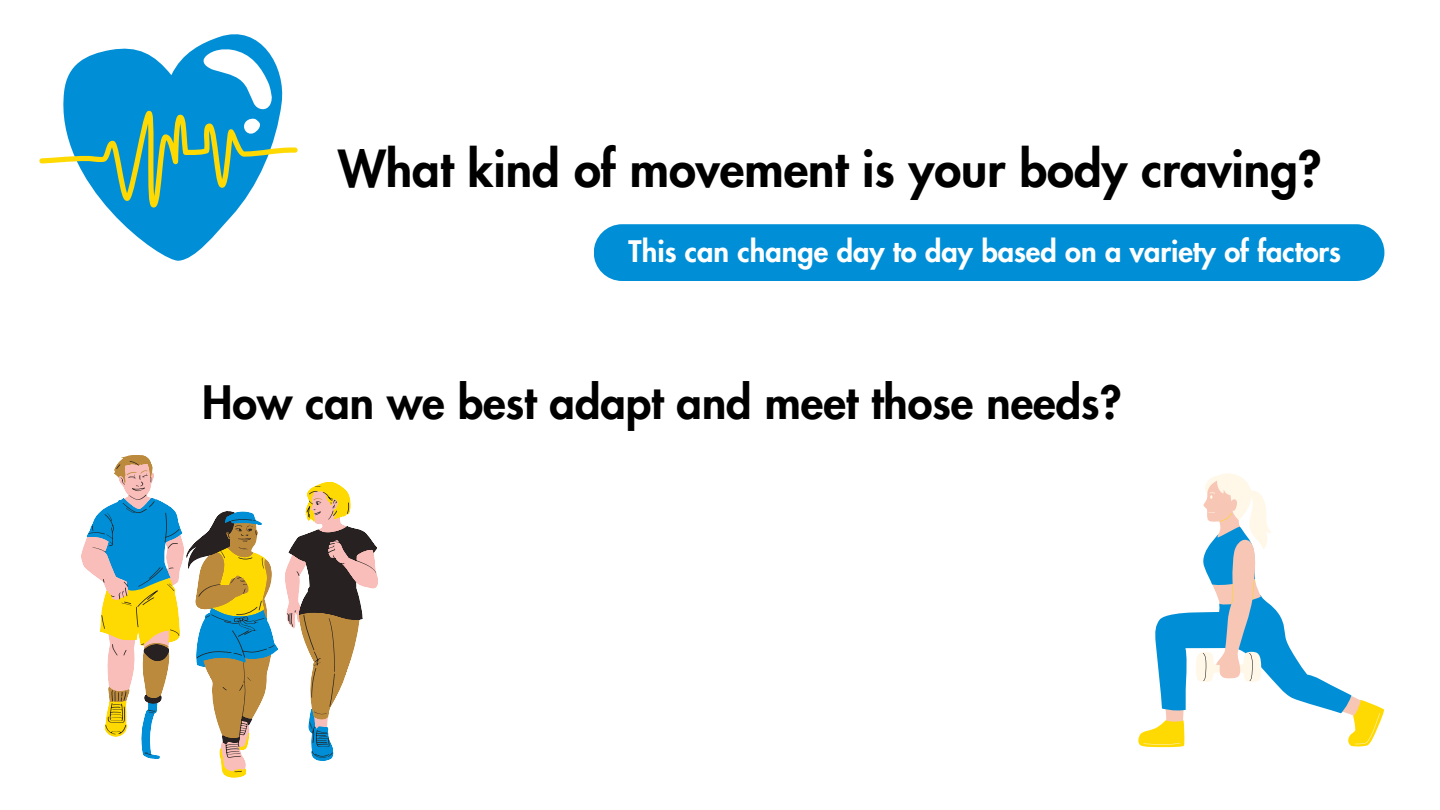
<style>
.page{position:relative;width:1440px;height:810px;background:#fff}
.page>*{position:absolute;margin:0;border:0;box-sizing:border-box;transform-origin:0 0}
.t1{font:800 49px "Futura LT Pro";color:#000}
.t2{font:800 45px "Futura LT Pro";color:#000}
.t3{font:800 29px "Futura LT Pro";color:#fff}
</style>
<div class="page">
<svg style="left:1138px;top:473px;width:246px;height:274px"></svg>
<svg style="left:108px;top:34px;width:157px;height:227px"></svg>
<svg style="left:39px;top:48px;width:259px;height:160px"></svg>
<svg style="left:88px;top:461px;width:289px;height:311px"></svg>
<div style="left:594px;top:224px;width:790px;height:57px;background:#008fd6;border-radius:28px"></div>
<p class="t1" style="left:338px;top:147px;width:985px">What kind of movement is your body craving?</p>
<h1 class="t3" style="left:629px;top:238px;width:714px">This can change day to day based on a variety of factors</h1>
<p class="t2" style="left:202px;top:382px;width:921px">How can we best adapt and meet those needs?</p>
</div>
